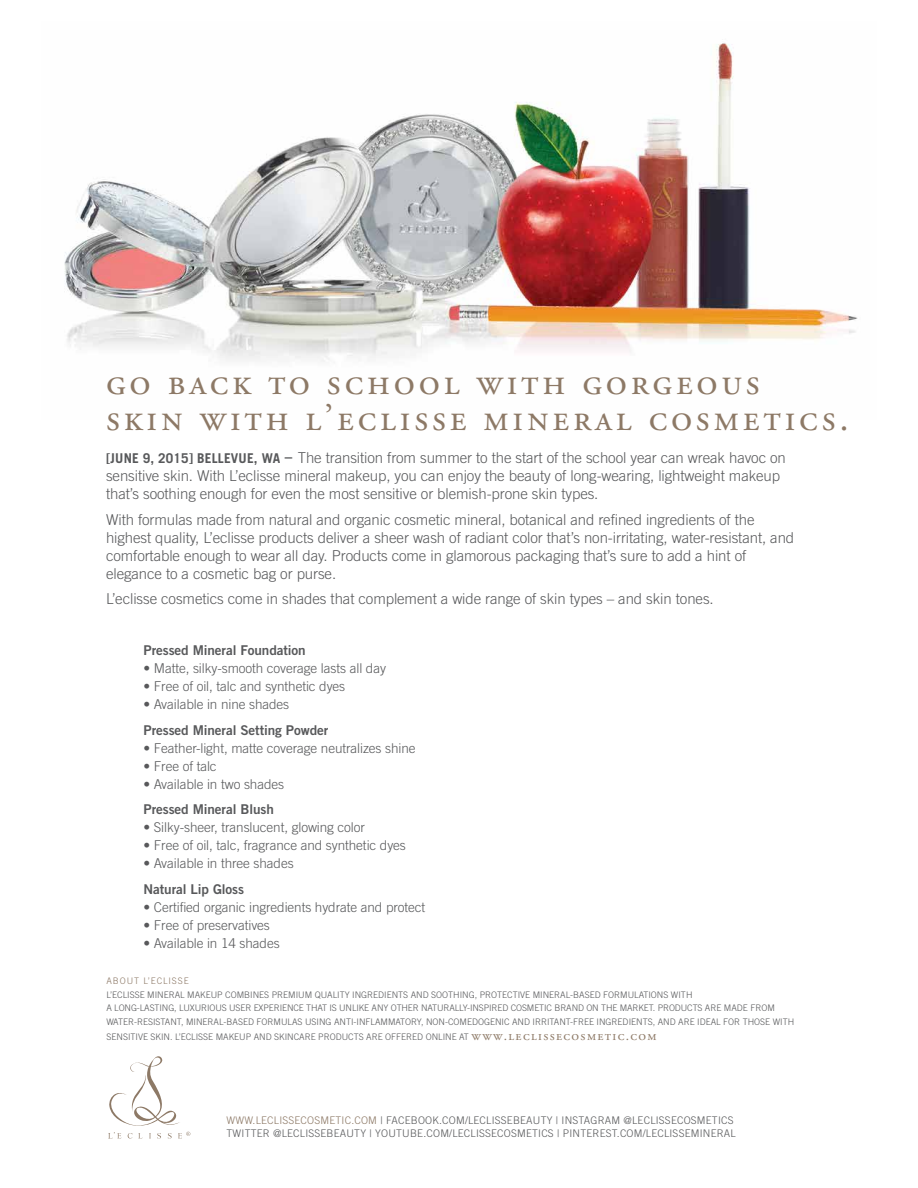
<style>
.page{position:relative;width:918px;height:1188px;background:#fff}
.page>*{position:absolute;margin:0;border:0;box-sizing:border-box;transform-origin:0 0}
.t1{font:37.5px/36px "Adobe Garamond Regular SC";letter-spacing:.1em;color:#8d7966}
.t2{font:300 15px/18px "Trade Gothic";letter-spacing:-.005em;color:#58595b}
.t3{font:300 13.5px "Trade Gothic";letter-spacing:-.005em;color:#58595b}
.t4{font:13.5px "Trade Gothic Bold Two";letter-spacing:-.005em;color:#58595b}
.t5{font:300 10.5px/13.5px "Trade Gothic";letter-spacing:.02em;color:#58595b}
.t6{font:300 9px/13.5px "Trade Gothic";color:#58595b}
.t7{font:300 9px "Trade Gothic";letter-spacing:.1em;color:#8d7966}
.s1{font-weight:700;font-size:13.5px}
.s2{font-weight:700}
.s3{font-family:"Adobe Garamond Regular SC";font-weight:400;font-size:13.5px;color:#8d7966}
.s4{color:#8d7966}
</style>
<div class="page">
<svg style="left:108px;top:1056px;width:82px;height:83px"></svg>
<img style="left:64px;top:43px;width:794px;height:319px">
<h1 class="t1" style="left:106px;top:365px;width:744px">go back to school with gorgeous<br>skin with l’eclisse mineral cosmetics.</h1>
<p class="t2" style="left:106px;top:449px;width:681px"><span class="s1">[JUNE 9, 2015] BELLEVUE, WA</span> <span class="s2">–</span> The transition from summer to the start of the school year can wreak havoc on sensitive skin. With L’eclisse mineral makeup, you can enjoy the beauty of long-wearing, lightweight makeup that’s soothing enough for even the most sensitive or blemish-prone skin types.</p>
<p class="t2" style="left:106px;top:510px;width:690px">With formulas made from natural and organic cosmetic mineral, botanical and refined ingredients of the highest quality, L’eclisse products deliver a sheer wash of radiant color that’s non-irritating, water-resistant, and comfortable enough to wear all day. Products come in glamorous packaging that’s sure to add a hint of elegance to a cosmetic bag or purse.</p>
<p class="t2" style="left:106px;top:590px;width:609px">L’eclisse cosmetics come in shades that complement a wide range of skin types – and skin tones.</p>
<p class="t4" style="left:144px;top:642px;width:164px">Pressed Mineral Foundation</p>
<p class="t3" style="left:144px;top:661px;width:244px">• Matte, silky-smooth coverage lasts all day</p>
<p class="t3" style="left:144px;top:679px;width:203px">• Free of oil, talc and synthetic dyes</p>
<p class="t3" style="left:144px;top:697px;width:147px">• Available in nine shades</p>
<p class="t4" style="left:144px;top:722px;width:186px">Pressed Mineral Setting Powder</p>
<p class="t3" style="left:144px;top:740px;width:274px">• Feather-light, matte coverage neutralizes shine</p>
<p class="t3" style="left:144px;top:758px;width:75px">• Free of talc</p>
<p class="t3" style="left:144px;top:776px;width:142px">• Available in two shades</p>
<p class="t4" style="left:144px;top:801px;width:132px">Pressed Mineral Blush</p>
<p class="t3" style="left:144px;top:820px;width:223px">• Silky-sheer, translucent, glowing color</p>
<p class="t3" style="left:144px;top:838px;width:264px">• Free of oil, talc, fragrance and synthetic dyes</p>
<p class="t3" style="left:144px;top:856px;width:152px">• Available in three shades</p>
<p class="t4" style="left:144px;top:881px;width:102px">Natural Lip Gloss</p>
<p class="t3" style="left:144px;top:899px;width:283px">• Certified organic ingredients hydrate and protect</p>
<p class="t3" style="left:144px;top:917px;width:128px">• Free of preservatives</p>
<p class="t3" style="left:144px;top:935px;width:138px">• Available in 14 shades</p>
<p class="t7" style="left:106px;top:976px;width:84px">ABOUT L’ECLISSE</p>
<p class="t6" style="left:106px;top:988px;width:689px">L’ECLISSE MINERAL MAKEUP COMBINES PREMIUM QUALITY INGREDIENTS AND SOOTHING, PROTECTIVE MINERAL-BASED FORMULATIONS WITH<br>A LONG-LASTING, LUXURIOUS USER EXPERIENCE THAT IS UNLIKE ANY OTHER NATURALLY-INSPIRED COSMETIC BRAND ON THE MARKET. PRODUCTS ARE MADE FROM<br>WATER-RESISTANT, MINERAL-BASED FORMULAS USING ANTI-INFLAMMATORY, NON-COMEDOGENIC AND IRRITANT-FREE INGREDIENTS, AND ARE IDEAL FOR THOSE WITH</p>
<p class="t6" style="left:106px;top:1030px;width:552px">SENSITIVE SKIN. L’ECLISSE MAKEUP AND SKINCARE PRODUCTS ARE OFFERED ONLINE AT <span class="s3">www.leclissecosmetic.com</span></p>
<p class="t5" style="left:227px;top:1113px;width:511px"><span class="s4">WWW.LECLISSECOSMETIC.COM</span> | FACEBOOK.COM/LECLISSEBEAUTY | INSTAGRAM @LECLISSECOSMETICS<br>TWITTER @LECLISSEBEAUTY | YOUTUBE.COM/LECLISSECOSMETICS | PINTEREST.COM/LECLISSEMINERAL</p>
</div>
